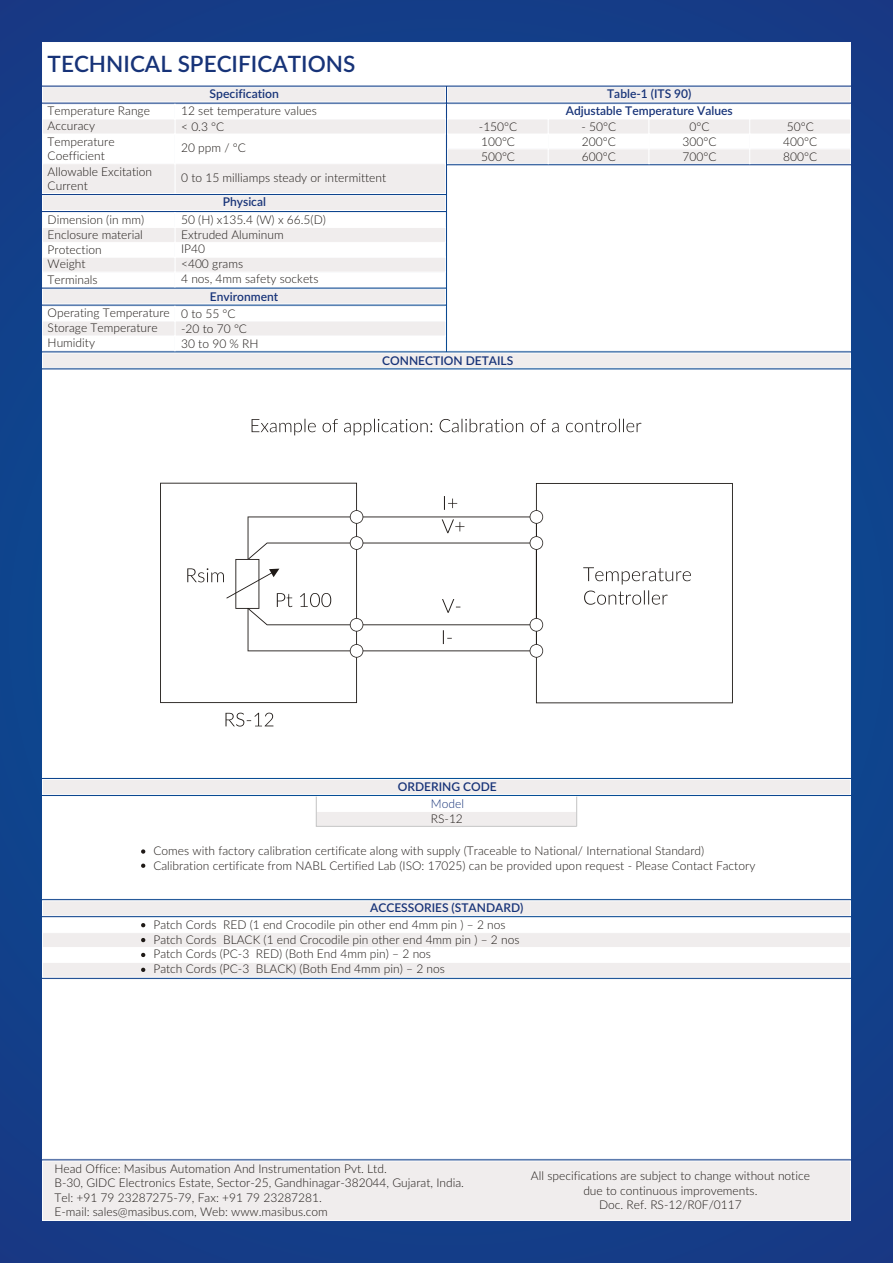
<style>
.page{position:relative;width:893px;height:1263px;background:#143e88}
.page>*{position:absolute;margin:0;border:0;box-sizing:border-box;transform-origin:0 0}
.t1{font:600 22.5px "Lato";color:#173378}
.t2{font:300 12px/14.9px "Lato";color:#1f1a17}
.t3{font:600 12px/16.6px "Lato";color:#173378;text-align:center}
.t4{font:300 12px "Lato";color:#173378}
</style>
<div class="page">
<div style="left:42px;top:369px;width:809px;height:409px;background:#fff"></div>
<div style="left:42px;top:1160px;width:809px;height:61px;background:#f0eded"></div>
<div style="left:42px;top:979px;width:809px;height:180px;background:#fff"></div>
<svg style="left:42px;top:42px;width:809px;height:327px;background:#f1f1f4"></svg>
<div style="left:42px;top:827px;width:809px;height:72px;background:#fff"></div>
<svg style="left:42px;top:779px;width:809px;height:48px;background:#f3f3f5"></svg>
<hr style="left:576px;top:796px;width:1px;height:30px;background:#c2c2c2">
<div style="left:447px;top:165px;width:404px;height:187px;background:#fff"></div>
<div style="left:160px;top:483px;width:573px;height:220px;background:#fff"></div>
<svg style="left:252px;top:419px;width:389px;height:16px;background:#e2e1e1"></svg>
<svg style="left:42px;top:900px;width:809px;height:78px;background:#f1f1f2"></svg>
<svg style="left:226px;top:713px;width:47px;height:13px"></svg>
<svg style="left:141px;top:849px;width:4px;height:5px"></svg>
<svg style="left:141px;top:863px;width:4px;height:5px"></svg>
<h1 class="t1" style="left:48px;top:54px;width:309px">TECHNICAL SPECIFICATIONS</h1>
<p class="t3" style="left:210px;top:86px;width:71px">Specification</p>
<p class="t2" style="left:48px;top:104px;width:104px">Temperature Range</p>
<p class="t2" style="left:181px;top:104px;width:137px">12 set temperature values</p>
<p class="t2" style="left:48px;top:119px;width:49px">Accuracy</p>
<p class="t2" style="left:181px;top:120px;width:45px">&lt; 0.3 °C</p>
<p class="t2" style="left:48px;top:135px;width:69px;line-height:14.4px">Temperature<br>Coefficient</p>
<p class="t2" style="left:181px;top:141px;width:66px">20 ppm / °C</p>
<p class="t2" style="left:48px;top:165px;width:106px;line-height:14.4px">Allowable Excitation<br>Current</p>
<p class="t2" style="left:181px;top:171px;width:207px">0 to 15 milliamps steady or intermittent</p>
<p class="t2" style="left:48px;top:213px;width:98px">Dimension (in mm)</p>
<p class="t2" style="left:181px;top:213px;width:146px">50 (H) x135.4 (W) x 66.5(D)</p>
<p class="t2" style="left:48px;top:228px;width:97px">Enclosure material</p>
<p class="t2" style="left:181px;top:228px;width:104px">Extruded Aluminum</p>
<p class="t2" style="left:48px;top:243px;width:56px">Protection</p>
<p class="t2" style="left:181px;top:242px;width:25px">IP40</p>
<p class="t2" style="left:48px;top:257px;width:39px">Weight</p>
<p class="t2" style="left:181px;top:257px;width:64px">&lt;400 grams</p>
<p class="t2" style="left:48px;top:273px;width:51px">Terminals</p>
<p class="t2" style="left:181px;top:272px;width:139px">4 nos, 4mm safety sockets</p>
<p class="t3" style="left:210px;top:289px;width:70px">Environment</p>
<p class="t2" style="left:48px;top:306px;width:190px">Operating Temperature 0 to 55 °C<br>Storage Temperature</p>
<p class="t3" style="left:223px;top:194px;width:45px">Physical</p>
<p class="t2" style="left:181px;top:322px;width:67px">-20 to 70 °C</p>
<p class="t2" style="left:48px;top:336px;width:49px">Humidity</p>
<p class="t2" style="left:181px;top:337px;width:79px">30 to 90 % RH</p>
<p class="t3" style="left:566px;top:86px;width:169px">Table-1 (ITS 90)<br>Adjustable Temperature Values</p>
<p class="t2" style="left:479px;top:120px;width:40px">-150°C<br>100°C<br>500°C</p>
<p class="t2" style="left:581px;top:120px;width:36px;text-align:justify">- 50°C 200°C 600°C</p>
<p class="t2" style="left:683px;top:120px;width:35px;text-align:center">0°C<br>300°C<br>700°C</p>
<p class="t2" style="left:783px;top:120px;width:35px">50°C<br>400°C<br>800°C</p>
<p class="t3" style="left:382px;top:353px;width:133px">CONNECTION DETAILS</p>
<p class="t3" style="left:398px;top:779px;width:101px">ORDERING CODE</p>
<p class="t4" style="left:431px;top:799px;width:35px">Model</p>
<p class="t2" style="left:431px;top:812px;width:34px">RS-12</p>
<p class="t2" style="left:153px;top:844px;width:603px;line-height:14.4px">Comes with factory calibration certificate along with supply (Traceable to National/ International Standard)<br>Calibration certificate from NABL Certified Lab (ISO: 17025) can be provided upon request - Please Contact Factory</p>
<p class="t3" style="left:370px;top:900px;width:155px">ACCESSORIES (STANDARD)</p>
<p class="t2" style="left:153px;top:918px;width:368px">Patch Cords RED (1 end Crocodile pin other end 4mm pin ) – 2 nos Patch Cords BLACK (1 end Crocodile pin other end 4mm pin ) – 2 nos Patch Cords (PC-3 RED) (Both End 4mm pin) – 2 nos<br>Patch Cords (PC-3 BLACK) (Both End 4mm pin) – 2 nos</p>
<p class="t2" style="left:55px;top:1162px;width:411px;line-height:14.4px">Head Office: Masibus Automation And Instrumentation Pvt. Ltd.<br>B-30, GIDC Electronics Estate, Sector-25, Gandhinagar-382044, Gujarat, India.<br>Tel: +91 79 23287275-79, Fax: +91 79 23287281.<br>E-mail: sales@masibus.com, Web: www.masibus.com</p>
<p class="t2" style="left:531px;top:1169px;width:281px;line-height:14.4px;text-align:center">All specifications are subject to change without notice due to continuous improvements.<br>Doc. Ref. RS-12/R0F/0117</p>
</div>
